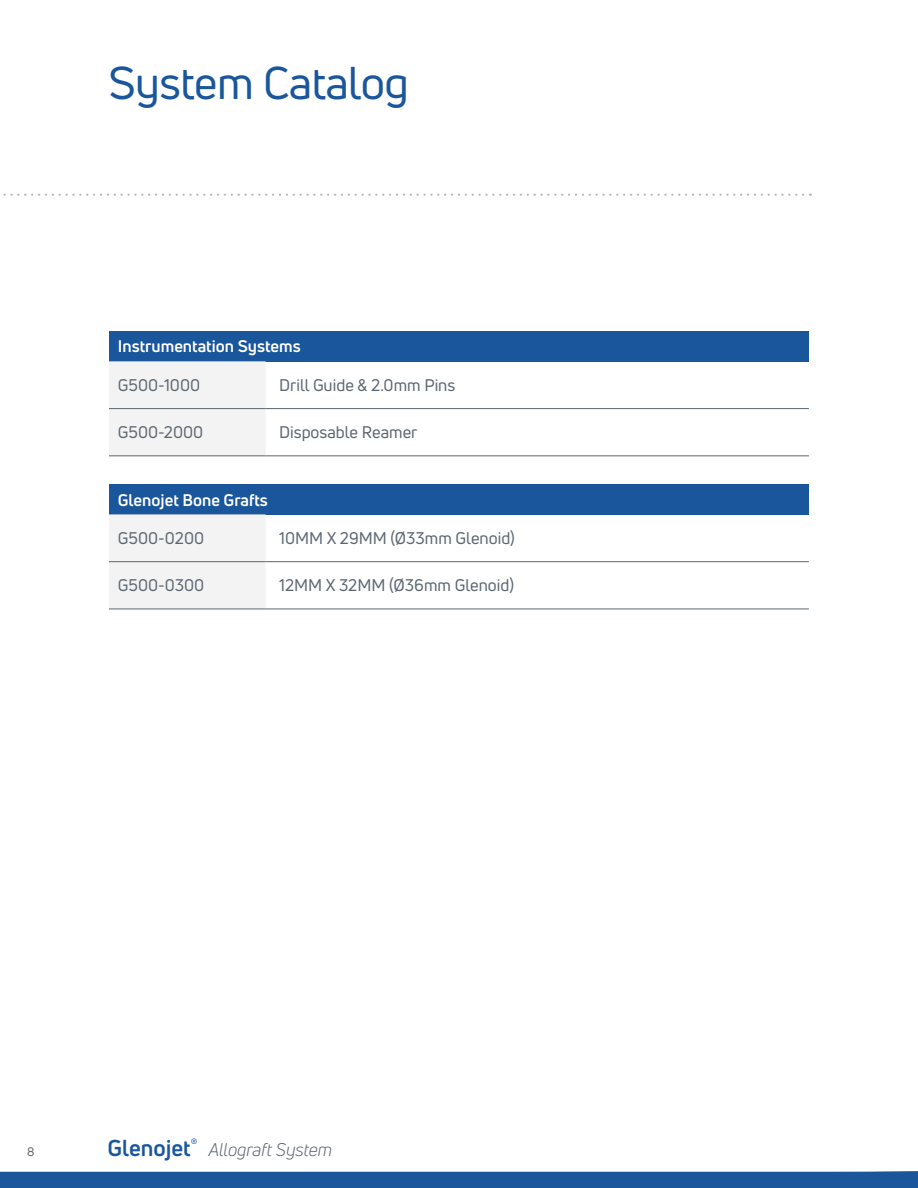
<style>
.page{position:relative;width:918px;height:1188px;background:#fff}
.page>*{position:absolute;margin:0;border:0;box-sizing:border-box;transform-origin:0 0}
.t1{font:45px "Uni Neue";letter-spacing:-.01em;color:#1a569c}
.t2{font:italic 18px "Uni Neue";color:#5a6671}
.t3{font:16.5px "Uni Neue";color:#5a6671}
.t4{font:700 16.5px "Uni Neue";color:#fff}
.t5{font:12px "Uni Neue";color:#5a6671}
.s1{font-weight:700;font-style:normal;font-size:22.5px;color:#1a569c}
</style>
<div class="page">
<div style="left:0;top:1171px;width:918px;height:17px;background:#1a569c"></div>
<div style="left:109px;top:331px;width:700px;height:30px;background:#1a569c"></div>
<div style="left:109px;top:361px;width:157px;height:95px;background:#f3f3f3"></div>
<hr style="left:109px;top:408px;width:157px;height:1px;background:#5a6671">
<hr style="left:266px;top:408px;width:543px;height:1px;background:#5a6671">
<hr style="left:109px;top:456px;width:157px;height:1px;background:#5a6671">
<hr style="left:266px;top:456px;width:543px;height:1px;background:#5a6671">
<div style="left:109px;top:484px;width:700px;height:30px;background:#1a569c"></div>
<div style="left:109px;top:514px;width:157px;height:95px;background:#f3f3f3"></div>
<hr style="left:109px;top:561px;width:157px;height:1px;background:#5a6671">
<hr style="left:266px;top:561px;width:543px;height:1px;background:#5a6671">
<hr style="left:109px;top:609px;width:157px;height:1px;background:#5a6671">
<hr style="left:266px;top:609px;width:543px;height:1px;background:#5a6671">
<svg style="left:3px;top:194px;width:800px;height:2px"></svg>
<p class="t1" style="left:108px;top:55px;width:302px">System Catalog</p>
<p class="t4" style="left:118px;top:336px;width:184px">Instrumentation Systems</p>
<p class="t3" style="left:118px;top:375px;width:84px">G500-1000</p>
<p class="t3" style="left:279px;top:375px;width:178px">Drill Guide &amp; 2.0mm Pins</p>
<p class="t3" style="left:118px;top:422px;width:87px">G500-2000</p>
<p class="t3" style="left:279px;top:422px;width:140px">Disposable Reamer</p>
<p class="t4" style="left:118px;top:489px;width:152px">Glenojet Bone Grafts</p>
<p class="t3" style="left:118px;top:528px;width:88px">G500-0200</p>
<p class="t3" style="left:279px;top:528px;width:237px">10MM X 29MM (Ø33mm Glenoid)</p>
<p class="t3" style="left:118px;top:575px;width:88px">G500-0300</p>
<p class="t3" style="left:279px;top:575px;width:236px">12MM X 32MM (Ø36mm Glenoid)</p>
<p class="t5" style="left:27px;top:1144px;width:9px">8</p>
<p class="t2" style="left:108px;top:1139px;width:226px"><span class="s1">Glenojet</span><sup>®</sup> Allograft System</p>
</div>
